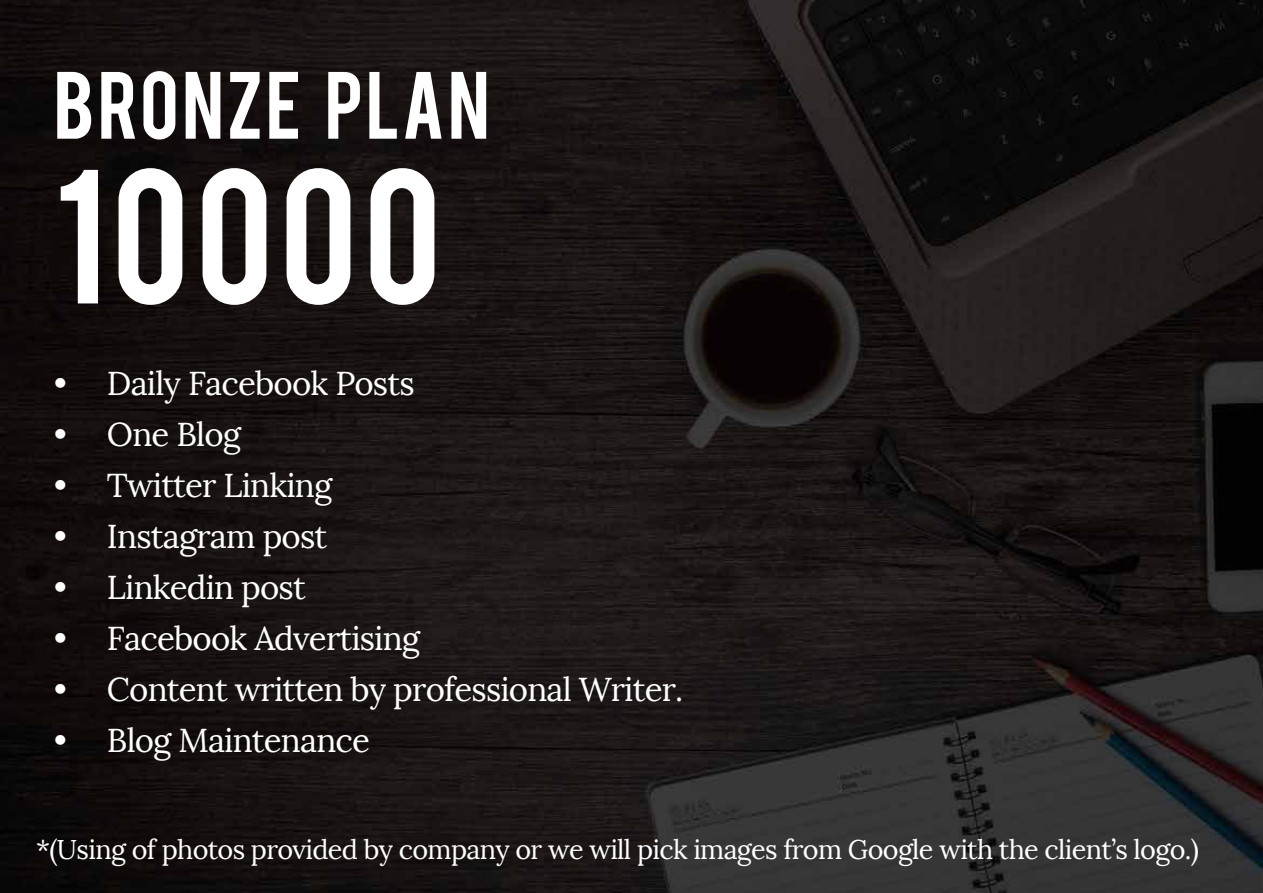
<style>
.page{position:relative;width:1263px;height:893px;background:#fff}
.page>*{position:absolute;margin:0;border:0;box-sizing:border-box;transform-origin:0 0}
.t1{font:150px "Bebas";letter-spacing:.04em;color:#fff}
.t2{font:75px "Bebas";letter-spacing:.04em;color:#fff}
.t3{font:33px "Lora";letter-spacing:-.025em;color:#fff}
.t4{font:27px "Lora";letter-spacing:-.025em;color:#fff}
</style>
<div class="page">
<img style="left:0;top:0;width:1263px;height:893px">
<h2 class="t2" style="left:54px;top:51px;width:437px">BRONZE PLAN</h2>
<h1 class="t1" style="left:54px;top:127px;width:389px">10000</h1>
<p class="t3" style="left:54px;top:363px;width:362px">• Daily Facebook Posts</p>
<p class="t3" style="left:54px;top:414px;width:189px">• One Blog</p>
<p class="t3" style="left:54px;top:465px;width:280px">• Twitter Linking</p>
<p class="t3" style="left:54px;top:516px;width:275px">• Instagram post</p>
<p class="t3" style="left:54px;top:567px;width:254px">• Linkedin post</p>
<p class="t3" style="left:54px;top:618px;width:368px">• Facebook Advertising</p>
<p class="t3" style="left:54px;top:669px;width:631px">• Content written by professional Writer.</p>
<p class="t3" style="left:54px;top:720px;width:318px">• Blog Maintenance</p>
<p class="t4" style="left:36px;top:833px;width:1164px">*(Using of photos provided by company or we will pick images from Google with the client’s logo.)</p>
</div>
